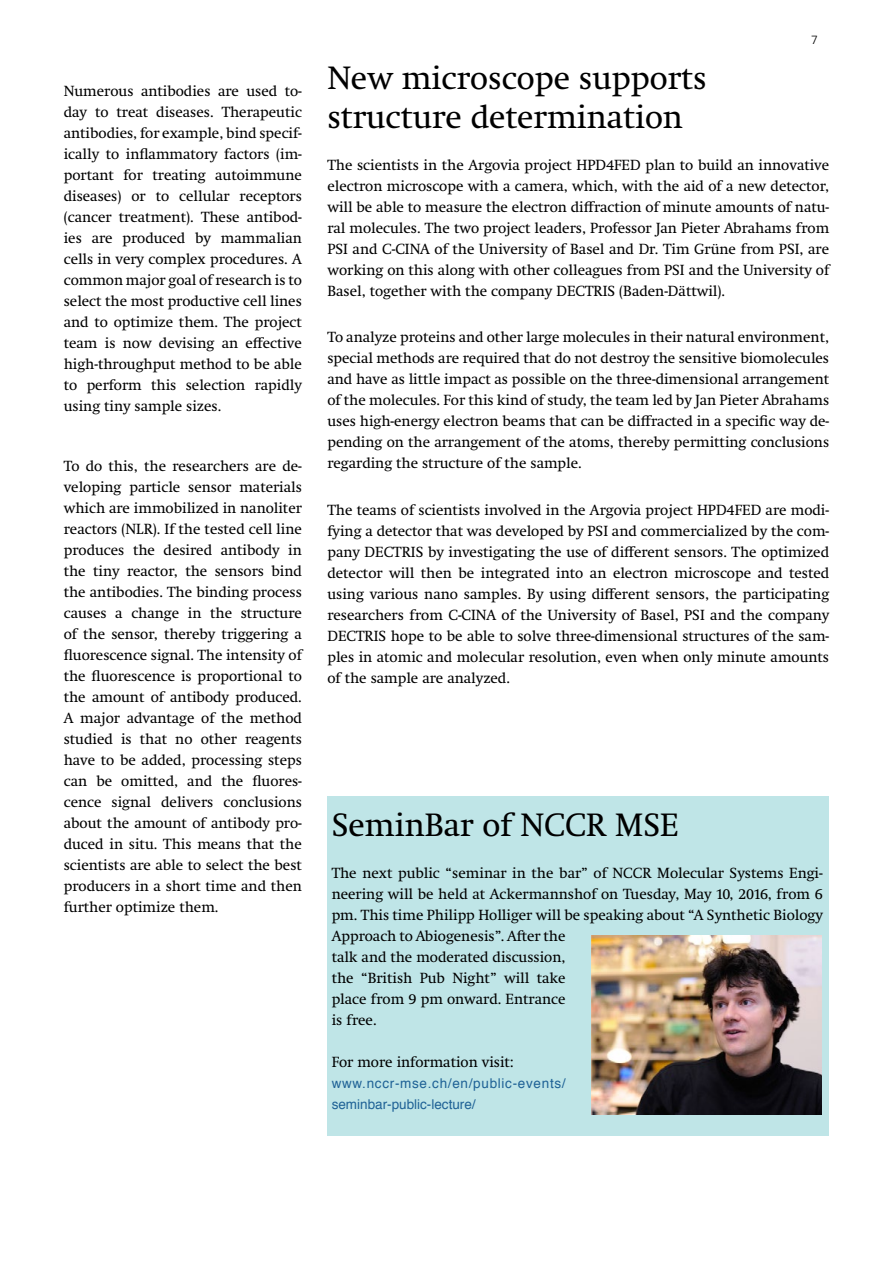
<style>
.page{position:relative;width:893px;height:1263px;background:#fff}
.page>*{position:absolute;margin:0;border:0;box-sizing:border-box;transform-origin:0 0}
.t1{font:33px/39px "Swift Neue LT Pro";color:#000}
.t2{font:15px/21px "Swift Neue LT Pro";color:#000;text-align:justify}
.t3{font:13.5px/21px "Helvetica";letter-spacing:.05em;color:#1f6296}
.t4{font:300 12px "Univers LT Std";color:#000}
</style>
<div class="page">
<div style="left:327px;top:796px;width:502px;height:339px;background:#bfe5e7"></div>
<img style="left:591px;top:935px;width:231px;height:180px">
<p class="t2" style="left:64px;top:81px;width:240px">Numerous antibodies are used to&shy;day to treat diseases. Therapeutic antibodies, for example, bind specif&shy;ically to inflammatory factors (im&shy;portant for treating autoimmune diseases) or to cellular receptors (cancer treatment). These antibod&shy;ies are produced by mammalian cells in very complex procedures. A common major goal of research is to select the most productive cell lines and to optimize them. The project team is now devising an effective high-throughput method to be able to perform this selection rapidly using tiny sample sizes.</p>
<p class="t2" style="left:64px;top:456px;width:240px">To do this, the researchers are de&shy;veloping particle sensor materials which are immobilized in nanoliter reactors (NLR). If the tested cell line produces the desired antibody in the tiny reactor, the sensors bind the antibodies. The binding process causes a change in the structure of the sensor, thereby triggering a fluorescence signal. The intensity of the fluorescence is proportional to the amount of antibody produced.<br>A major advantage of the method studied is that no other reagents have to be added, processing steps can be omitted, and the fluores&shy;cence signal delivers conclusions about the amount of antibody pro&shy;duced in situ. This means that the scientists are able to select the best producers in a short time and then further optimize them.</p>
<p class="t4" style="left:811px;top:33px;width:8px">7</p>
<h1 class="t1" style="left:327px;top:58px;width:381px">New microscope supports structure determination</h1>
<p class="t2" style="left:327px;top:154px;width:503px">The scientists in the Argovia project HPD4FED plan to build an innovative electron microscope with a camera, which, with the aid of a new detector, will be able to measure the electron diffraction of minute amounts of natu&shy;ral molecules. The two project leaders, Professor Jan Pieter Abrahams from PSI and C-CINA of the University of Basel and Dr. Tim Grüne from PSI, are working on this along with other colleagues from PSI and the University of Basel, together with the company DECTRIS (Baden-Dättwil).</p>
<p class="t2" style="left:327px;top:327px;width:503px">To analyze proteins and other large molecules in their natural environment, special methods are required that do not destroy the sensitive biomolecules and have as little impact as possible on the three-dimensional arrangement of the molecules. For this kind of study, the team led by Jan Pieter Abrahams uses high-energy electron beams that can be diffracted in a specific way de&shy;pending on the arrangement of the atoms, thereby permitting conclusions regarding the structure of the sample.</p>
<p class="t2" style="left:327px;top:499px;width:503px">The teams of scientists involved in the Argovia project HPD4FED are modi&shy;fying a detector that was developed by PSI and commercialized by the com&shy;pany DECTRIS by investigating the use of different sensors. The optimized detector will then be integrated into an electron microscope and tested using various nano samples. By using different sensors, the participating researchers from C-CINA of the University of Basel, PSI and the company DECTRIS hope to be able to solve three-dimensional structures of the sam&shy;ples in atomic and molecular resolution, even when only minute amounts of the sample are analyzed.</p>
<h1 class="t1" style="left:332px;top:805px;width:349px">SeminBar of NCCR MSE</h1>
<p class="t2" style="left:332px;top:862px;width:493px;text-align:left">The next public “seminar in the bar” of NCCR Molecular Systems Engi&shy;neering will be held at Ackermannshof on Tuesday, May 10, 2016, from 6 pm. This time Philipp Holliger will be speaking about “A Synthetic Biology Approach to Abiogenesis”. After the<br>talk and the moderated discussion,<br>the “British Pub Night” will take<br>place from 9 pm onward. Entrance<br>is free.</p>
<p class="t2" style="left:332px;top:1051px;width:184px">For more information visit:</p>
<p class="t3" style="left:332px;top:1073px;width:235px">www.nccr-mse.ch/en/public-events/ seminbar-public-lecture/</p>
</div>
